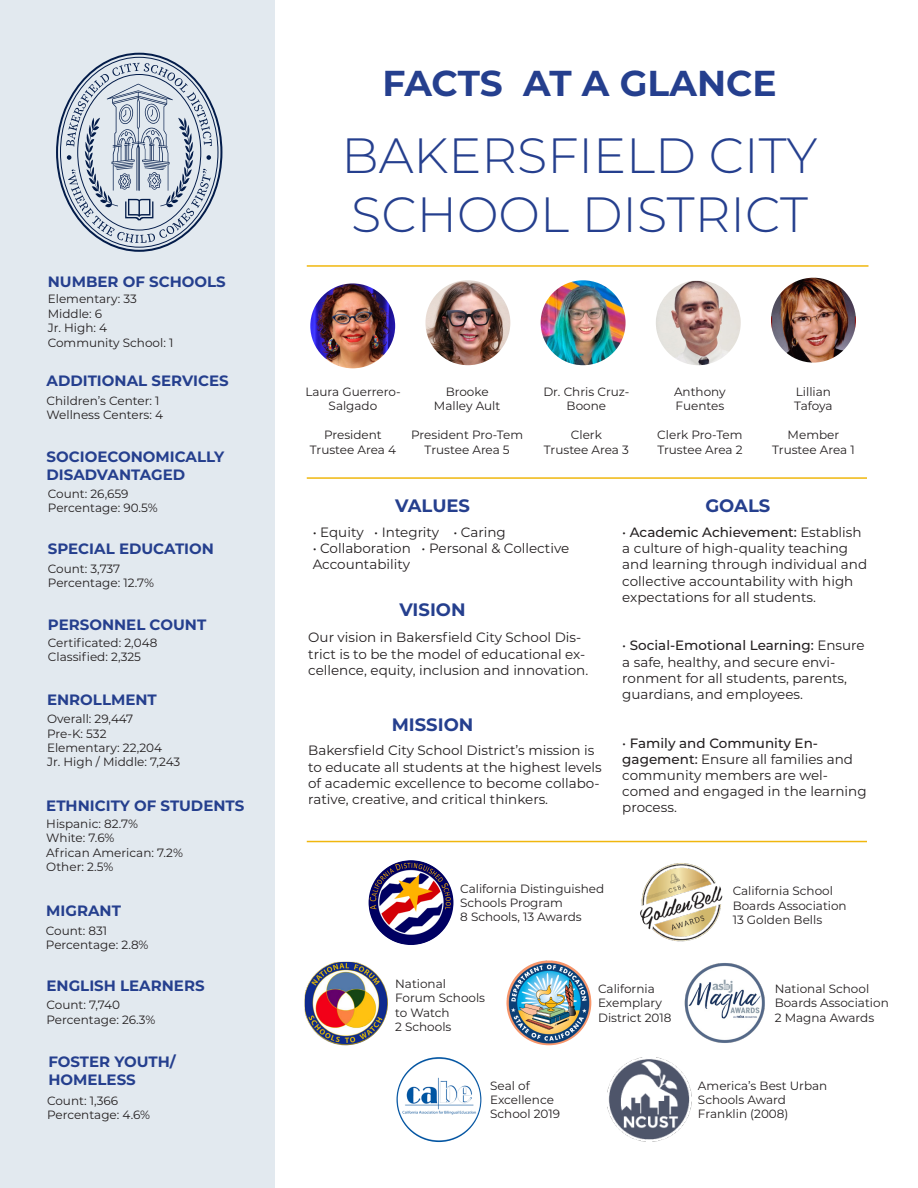
<style>
.page{position:relative;width:918px;height:1188px;background:#fff}
.page>*{position:absolute;margin:0;border:0;box-sizing:border-box;transform-origin:0 0}
.t1{font:300 49.5px/59.4px "Montserrat";color:#253f8e}
.t2{font:700 36px "Montserrat";letter-spacing:-.005em;color:#253f8e}
.t3{font:700 18px "Montserrat";color:#253f8e}
.t4{font:700 15px "Montserrat";color:#253f8e}
.t5{font:13.5px/16.2px "Montserrat";color:#231f20}
.t6{font:12px/14.4px "Montserrat";color:#231f20}
.s1{font-weight:500}
</style>
<div class="page">
<div style="left:0;top:0;width:275px;height:1187px;background:#e2e9ef"></div>
<img style="left:369px;top:860px;width:84px;height:85px;border-radius:42px">
<img style="left:305px;top:962px;width:83px;height:83px">
<img style="left:506px;top:960px;width:85px;height:85px;border-radius:42px">
<img style="left:639px;top:862px;width:85px;height:85px;border-radius:42px">
<img style="left:397px;top:1057px;width:84px;height:85px;border-radius:42px">
<img style="left:683px;top:960px;width:85px;height:85px;border-radius:42px">
<img style="left:310px;top:283px;width:85px;height:85px;border-radius:42px">
<img style="left:425px;top:280px;width:85px;height:85px;border-radius:42px">
<img style="left:541px;top:280px;width:85px;height:85px;border-radius:42px">
<img style="left:771px;top:278px;width:85px;height:85px;border-radius:42px">
<img style="left:656px;top:281px;width:85px;height:84px">
<hr style="left:307px;top:265px;width:562px;height:2px;background:#f0b70e">
<hr style="left:307px;top:477px;width:560px;height:2px;background:#f0b70e">
<svg style="left:56px;top:53px;width:166px;height:199px"></svg>
<img style="left:608px;top:1058px;width:84px;height:84px">
<hr style="left:307px;top:841px;width:560px;height:1px;background:#f0b70e">
<p class="t4" style="left:48px;top:271px;width:180px">NUMBER OF SCHOOLS</p>
<p class="t6" style="left:48px;top:292px;width:91px">Elementary: 33</p>
<p class="t6" style="left:48px;top:306px;width:56px">Middle: 6</p>
<p class="t6" style="left:48px;top:320px;width:61px">Jr. High: 4</p>
<p class="t6" style="left:48px;top:335px;width:127px">Community School: 1</p>
<p class="t4" style="left:47px;top:370px;width:184px">ADDITIONAL SERVICES</p>
<p class="t6" style="left:47px;top:393px;width:115px">Children’s Center: 1</p>
<p class="t6" style="left:47px;top:407px;width:118px">Wellness Centers: 4</p>
<p class="t4" style="left:47px;top:446px;width:179px">SOCIOECONOMICALLY</p>
<p class="t4" style="left:47px;top:464px;width:140px">DISADVANTAGED</p>
<p class="t6" style="left:48px;top:486px;width:82px">Count: 26,659</p>
<p class="t6" style="left:48px;top:500px;width:111px">Percentage: 90.5%</p>
<p class="t4" style="left:48px;top:538px;width:168px">SPECIAL EDUCATION</p>
<p class="t6" style="left:48px;top:561px;width:74px">Count: 3,737</p>
<p class="t6" style="left:48px;top:575px;width:108px">Percentage: 12.7%</p>
<p class="t4" style="left:48px;top:614px;width:160px">PERSONNEL COUNT</p>
<p class="t6" style="left:48px;top:635px;width:111px">Certificated: 2,048</p>
<p class="t6" style="left:48px;top:649px;width:95px">Classified: 2,325</p>
<p class="t4" style="left:47px;top:688px;width:111px">ENROLLMENT</p>
<p class="t6" style="left:47px;top:711px;width:88px">Overall: 29,447</p>
<p class="t6" style="left:47px;top:726px;width:61px">Pre-K: 532</p>
<p class="t6" style="left:47px;top:740px;width:116px">Elementary: 22,204</p>
<p class="t6" style="left:47px;top:755px;width:135px">Jr. High / Middle: 7,243</p>
<p class="t4" style="left:46px;top:795px;width:200px">ETHNICITY OF STUDENTS</p>
<p class="t6" style="left:46px;top:816px;width:93px">Hispanic: 82.7%</p>
<p class="t6" style="left:46px;top:830px;width:70px">White: 7.6%</p>
<p class="t6" style="left:46px;top:845px;width:138px">African American: 7.2%</p>
<p class="t6" style="left:46px;top:859px;width:69px">Other: 2.5%</p>
<p class="t4" style="left:46px;top:900px;width:76px">MIGRANT</p>
<p class="t6" style="left:46px;top:923px;width:63px">Count: 831</p>
<p class="t6" style="left:46px;top:937px;width:104px">Percentage: 2.8%</p>
<p class="t4" style="left:47px;top:975px;width:160px">ENGLISH LEARNERS</p>
<p class="t6" style="left:47px;top:998px;width:75px">Count: 7,740</p>
<p class="t6" style="left:47px;top:1012px;width:110px">Percentage: 26.3%</p>
<p class="t4" style="left:48px;top:1051px;width:129px">FOSTER YOUTH/</p>
<p class="t4" style="left:48px;top:1069px;width:89px">HOMELESS</p>
<p class="t6" style="left:47px;top:1093px;width:73px">Count: 1,366</p>
<p class="t6" style="left:47px;top:1107px;width:105px">Percentage: 4.6%</p>
<p class="t2" style="left:382px;top:58px;width:396px">FACTS AT A GLANCE</p>
<p class="t1" style="left:342px;top:124px;width:478px">BAKERSFIELD CITY<br>SCHOOL DISTRICT</p>
<p class="t6" style="left:305px;top:384px;width:97px">Laura Guerrero-</p>
<p class="t6" style="left:329px;top:398px;width:50px">Salgado</p>
<p class="t6" style="left:324px;top:427px;width:59px">President</p>
<p class="t6" style="left:310px;top:442px;width:88px">Trustee Area 4</p>
<p class="t6" style="left:446px;top:384px;width:44px">Brooke</p>
<p class="t6" style="left:434px;top:398px;width:68px">Malley Ault</p>
<p class="t6" style="left:411px;top:427px;width:113px">President Pro-Tem</p>
<p class="t6" style="left:425px;top:442px;width:87px">Trustee Area 5</p>
<p class="t6" style="left:543px;top:384px;width:88px;text-align:center">Dr. Chris Cruz-<br>Boone</p>
<p class="t6" style="left:571px;top:427px;width:33px">Clerk</p>
<p class="t6" style="left:544px;top:442px;width:87px">Trustee Area 3</p>
<p class="t6" style="left:674px;top:384px;width:53px">Anthony</p>
<p class="t6" style="left:676px;top:398px;width:50px">Fuentes</p>
<p class="t6" style="left:657px;top:427px;width:87px">Clerk Pro-Tem</p>
<p class="t6" style="left:657px;top:442px;width:87px">Trustee Area 2</p>
<p class="t6" style="left:796px;top:384px;width:37px">Lillian</p>
<p class="t6" style="left:794px;top:398px;width:40px">Tafoya</p>
<p class="t6" style="left:788px;top:427px;width:53px">Member</p>
<p class="t6" style="left:772px;top:442px;width:84px">Trustee Area 1</p>
<p class="t3" style="left:395px;top:492px;width:76px">VALUES</p>
<p class="t3" style="left:705px;top:492px;width:66px">GOALS</p>
<p class="t5" style="left:313px;top:523px;width:195px">• Equity • Integrity • Caring</p>
<p class="t5" style="left:313px;top:539px;width:258px">• Collaboration • Personal &amp; Collective<br>Accountability</p>
<p class="t3" style="left:400px;top:597px;width:68px">VISION</p>
<p class="t5" style="left:308px;top:629px;width:281px">Our vision in Bakersfield City School Dis&shy;trict is to be the model of educational ex&shy;cellence, equity, inclusion and innovation.</p>
<p class="t3" style="left:392px;top:711px;width:83px">MISSION</p>
<p class="t5" style="left:308px;top:742px;width:295px">Bakersfield City School District’s mission is to educate all students at the highest levels of academic excellence to become collabo&shy;rative, creative, and critical thinkers.</p>
<p class="t5" style="left:622px;top:524px;width:246px">• <span class="s1">Academic Achievement:</span> Establish a culture of high-quality teaching and learning through individual and collective accountability with high expectations for all students.</p>
<p class="t5" style="left:622px;top:637px;width:244px">• <span class="s1">Social-Emotional Learning:</span> Ensure a safe, healthy, and secure envi&shy;ronment for all students, parents, guardians, and employees.</p>
<p class="t5" style="left:622px;top:734px;width:246px">• <span class="s1">Family and Community En&shy;gagement:</span> Ensure all families and community members are wel&shy;comed and engaged in the learning process.</p>
<p class="t6" style="left:460px;top:881px;width:146px">California Distinguished<br>Schools Program</p>
<p class="t6" style="left:460px;top:909px;width:123px">8 Schools, 13 Awards</p>
<p class="t6" style="left:733px;top:883px;width:116px">California School<br>Boards Association</p>
<p class="t6" style="left:733px;top:912px;width:91px">13 Golden Bells</p>
<p class="t6" style="left:395px;top:976px;width:52px">National</p>
<p class="t6" style="left:395px;top:990px;width:91px">Forum Schools to Watch</p>
<p class="t6" style="left:395px;top:1019px;width:58px">2 Schools</p>
<p class="t6" style="left:490px;top:1078px;width:71px">Seal of<br>Excellence<br>School 2019</p>
<p class="t6" style="left:598px;top:981px;width:75px">California<br>Exemplary<br>District 2018</p>
<p class="t6" style="left:775px;top:981px;width:116px">National School<br>Boards Association</p>
<p class="t6" style="left:775px;top:1010px;width:101px">2 Magna Awards</p>
<p class="t6" style="left:698px;top:1078px;width:131px">America’s Best Urban<br>Schools Award</p>
<p class="t6" style="left:698px;top:1107px;width:92px">Franklin (2008)</p>
</div>
